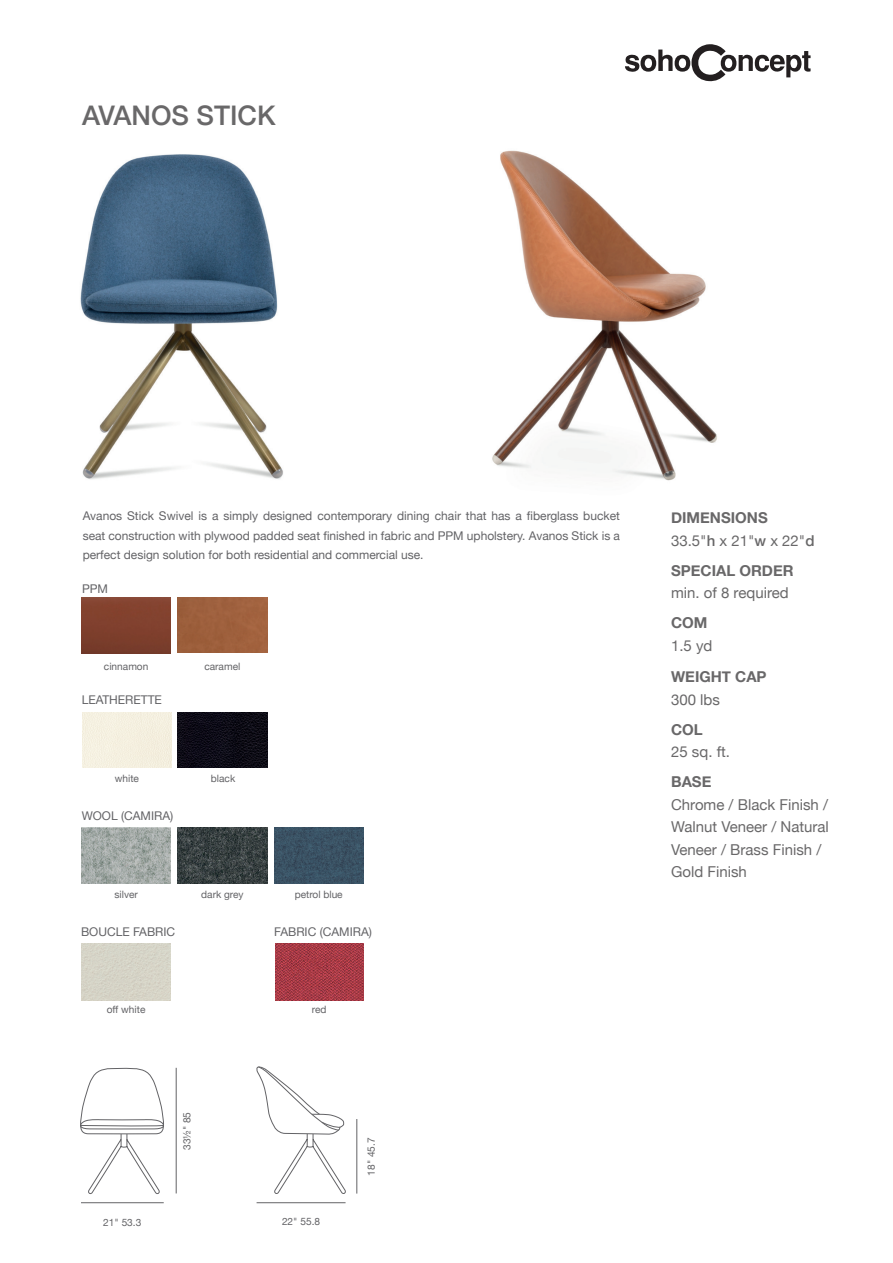
<style>
.page{position:relative;width:893px;height:1263px;background:#fff}
.page>*{position:absolute;margin:0;border:0;box-sizing:border-box;transform-origin:0 0}
.t1{font:500 27px "Helvetica Neue";color:#696869}
.t2{font:15px/22.5px "Helvetica Neue";color:#696869}
.t3{font:700 15px "Helvetica Neue";color:#696869}
.t4{font:12px/19.5px "Helvetica Neue";color:#636366;text-align:justify}
.t5{font:10.2px "Helvetica Neue";color:#636366}
.s1{font-weight:700}
.s2{font-weight:500}
</style>
<div class="page">
<img style="left:492px;top:150px;width:225px;height:331px">
<img style="left:80px;top:154px;width:203px;height:326px">
<svg style="left:625px;top:44px;width:186px;height:38px"></svg>
<hr style="left:81px;top:1202px;width:83px;height:1px;background:#636366">
<hr style="left:257px;top:1202px;width:89px;height:1px;background:#636366">
<hr style="left:357px;top:1119px;width:1px;height:74px;background:#636366">
<hr style="left:176px;top:1068px;width:1px;height:125px;background:#636366">
<div style="left:82px;top:712px;width:89px;height:56px;background:#f5f0e0"></div>
<img style="left:82px;top:828px;width:88px;height:55px">
<img style="left:177px;top:828px;width:91px;height:55px">
<img style="left:274px;top:828px;width:89px;height:55px">
<div style="left:82px;top:944px;width:89px;height:56px;background:#d6d4c7"></div>
<img style="left:275px;top:944px;width:89px;height:56px">
<img style="left:177px;top:712px;width:91px;height:55px">
<img style="left:82px;top:598px;width:89px;height:55px">
<div style="left:177px;top:598px;width:91px;height:55px;background:#9f603d"></div>
<svg style="left:80px;top:1068px;width:84px;height:126px"></svg>
<svg style="left:256px;top:1066px;width:90px;height:128px"></svg>
<h1 class="t1" style="left:82px;top:94px;width:195px">AVANOS STICK</h1>
<p class="t4" style="left:83px;top:507px;width:539px">Avanos Stick Swivel is a simply designed contemporary dining chair that has a fiberglass bucket seat construction with plywood padded seat finished in fabric and PPM upholstery. Avanos Stick is a perfect design solution for both residential and commercial use.</p>
<p class="t2" style="left:671px;top:507px;width:145px"><span class="s1">DIMENSIONS<br></span>33.5"<span class="s2">h</span> x 21"<span class="s2">w</span> x 22"<span class="s2">d</span></p>
<p class="t3" style="left:671px;top:559px;width:124px">SPECIAL ORDER</p>
<p class="t2" style="left:671px;top:582px;width:119px">min. of 8 required</p>
<p class="t3" style="left:671px;top:611px;width:38px">COM</p>
<p class="t2" style="left:671px;top:635px;width:43px">1.5 yd</p>
<p class="t3" style="left:671px;top:665px;width:97px">WEIGHT CAP</p>
<p class="t2" style="left:671px;top:689px;width:50px">300 lbs</p>
<p class="t3" style="left:671px;top:718px;width:33px">COL</p>
<p class="t2" style="left:671px;top:741px;width:60px">25 sq. ft.</p>
<p class="t3" style="left:671px;top:770px;width:42px">BASE</p>
<p class="t2" style="left:671px;top:794px;width:159px">Chrome / Black Finish /<br>Walnut Veneer / Natural<br>Veneer / Brass Finish /<br>Gold Finish</p>
<p class="t4" style="left:82px;top:580px;width:28px">PPM</p>
<p class="t5" style="left:104px;top:659px;width:46px">cinnamon</p>
<p class="t5" style="left:204px;top:659px;width:38px">caramel</p>
<p class="t4" style="left:82px;top:690px;width:82px">LEATHERETTE</p>
<p class="t5" style="left:115px;top:771px;width:26px">white</p>
<p class="t5" style="left:211px;top:771px;width:26px">black</p>
<p class="t4" style="left:82px;top:807px;width:93px">WOOL (CAMIRA)</p>
<p class="t5" style="left:114px;top:887px;width:25px">silver</p>
<p class="t5" style="left:201px;top:887px;width:44px">dark grey</p>
<p class="t5" style="left:295px;top:887px;width:50px">petrol blue</p>
<p class="t4" style="left:81px;top:922px;width:96px">BOUCLE FABRIC</p>
<p class="t4" style="left:274px;top:922px;width:99px">FABRIC (CAMIRA)</p>
<p class="t5" style="left:107px;top:1002px;width:40px">off white</p>
<p class="t5" style="left:103px;top:1215px;width:40px">21" 53.3</p>
<p class="t5" style="left:179px;top:1150px;width:40px;rotate:-90deg">33½" 85</p>
<p class="t5" style="left:312px;top:1002px;width:16px">red</p>
<p class="t5" style="left:282px;top:1214px;width:40px">22" 55.8</p>
<p class="t5" style="left:364px;top:1175px;width:40px;rotate:-90deg">18" 45.7</p>
</div>
